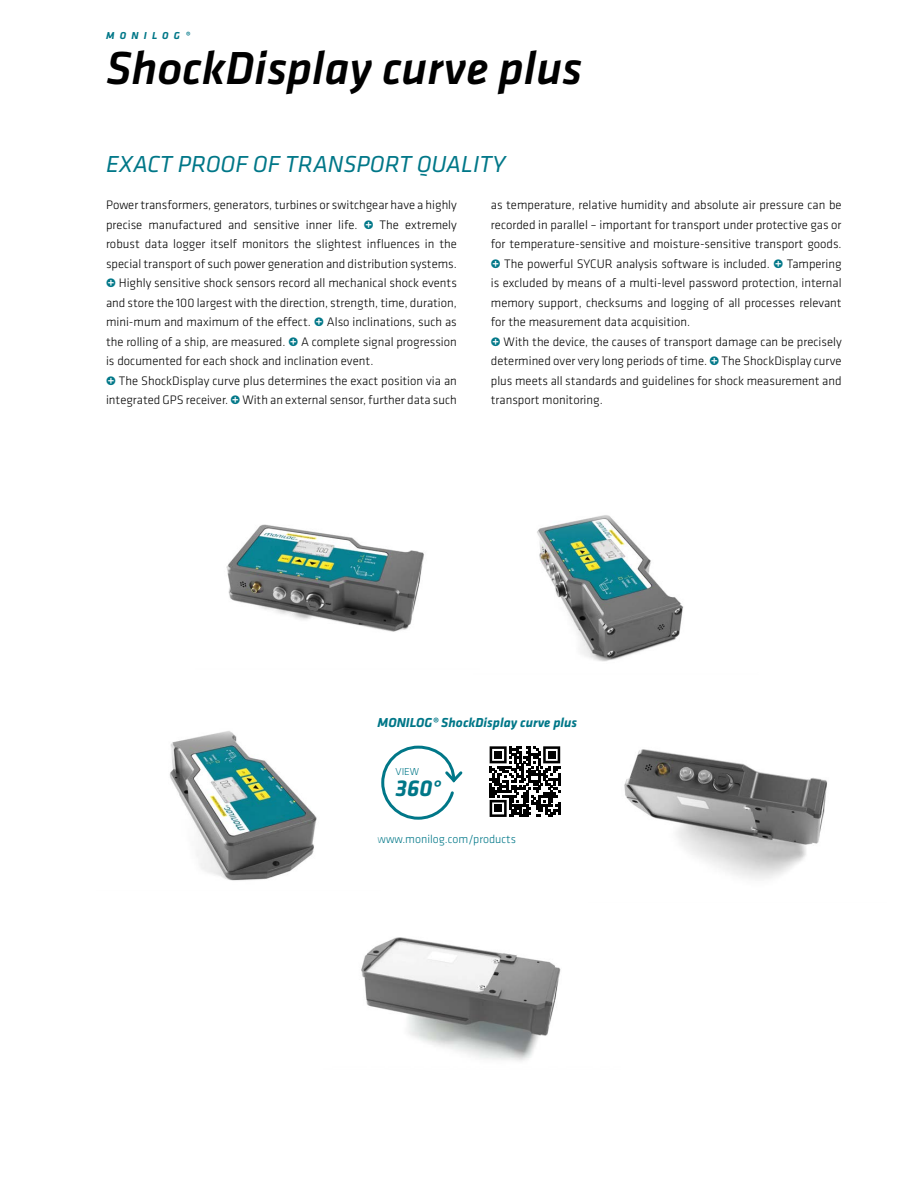
<style>
.page{position:relative;width:918px;height:1188px;background:#fff}
.page>*{position:absolute;margin:0;border:0;box-sizing:border-box;transform-origin:0 0}
.t1{font:italic 500 48px "Klavika";color:#000}
.t2{font:italic 24px "Klavika";color:#078}
.t3{font:italic 700 23.85px "Klavika";color:#078}
.t4{font:italic 700 13.5px "Klavika";color:#078}
.t5{font:300 12.75px/19.5px "Klavika";color:#000;text-align:justify}
.t6{font:300 12px "Klavika";color:#078}
.t7{font:italic 700 10.5px "Klavika";letter-spacing:.5em;color:#078}
.t8{font:300 10.5px "Klavika";color:#078}
.s1{font-weight:700;color:#078}
</style>
<div class="page">
<svg style="left:381px;top:745px;width:82px;height:75px"></svg>
<img style="left:226px;top:524px;width:198px;height:108px">
<img style="left:169px;top:731px;width:148px;height:150px">
<img style="left:537px;top:515px;width:147px;height:147px">
<img style="left:361px;top:937px;width:200px;height:124px">
<img style="left:624px;top:749px;width:204px;height:130px">
<svg style="left:490px;top:746px;width:70px;height:71px"></svg>
<div style="left:494px;top:751px;width:8px;height:8px;background:#000"></div>
<div style="left:548px;top:751px;width:7px;height:8px;background:#000"></div>
<div style="left:494px;top:805px;width:8px;height:7px;background:#000"></div>
<p class="t7" style="left:106px;top:28px;width:85px">MONILOG®</p>
<h1 class="t1" style="left:106px;top:36px;width:478px">ShockDisplay curve plus</h1>
<h2 class="t2" style="left:106px;top:149px;width:401px">EXACT PROOF OF TRANSPORT QUALITY</h2>
<p class="t5" style="left:106px;top:195px;width:352px">Power transformers, generators, turbines or switchgear have a highly precise manufactured and sensitive inner life. <span class="s1">•</span> The extremely robust data logger itself monitors the slightest influences in the special transport of such power generation and distribution systems.</p>
<p class="t5" style="left:106px;top:273px;width:352px"><span class="s1">•</span> Highly sensitive shock sensors record all mechanical shock events and store the 100 largest with the direction, strength, time, duration, mini-mum and maximum of the effect. <span class="s1">•</span> Also inclinations, such as the rolling of a ship, are measured. <span class="s1">•</span> A complete signal progression is documented for each shock and inclination event.</p>
<p class="t5" style="left:106px;top:371px;width:352px"><span class="s1">•</span> The ShockDisplay curve plus determines the exact position via an integrated GPS receiver. <span class="s1">•</span> With an external sensor, further data such</p>
<p class="t5" style="left:491px;top:195px;width:352px">as temperature, relative humidity and absolute air pressure can be recorded in parallel – important for transport under protective gas or for temperature-sensitive and moisture-sensitive transport goods.</p>
<p class="t5" style="left:491px;top:254px;width:352px"><span class="s1">•</span> The powerful SYCUR analysis software is included. <span class="s1">•</span> Tampering is excluded by means of a multi-level password protection, internal memory support, checksums and logging of all processes relevant for the measurement data acquisition.</p>
<p class="t5" style="left:491px;top:332px;width:352px"><span class="s1">•</span> With the device, the causes of transport damage can be precisely determined over very long periods of time. <span class="s1">•</span> The ShockDisplay curve plus meets all standards and guidelines for shock measurement and transport monitoring.</p>
<p class="t4" style="left:378px;top:713px;width:201px">MONILOG® ShockDisplay curve plus</p>
<p class="t8" style="left:396px;top:765px;width:25px">VIEW</p>
<h3 class="t3" style="left:395px;top:771px;width:47px">360°</h3>
<p class="t6" style="left:378px;top:831px;width:140px">www.monilog.com/products</p>
</div>
